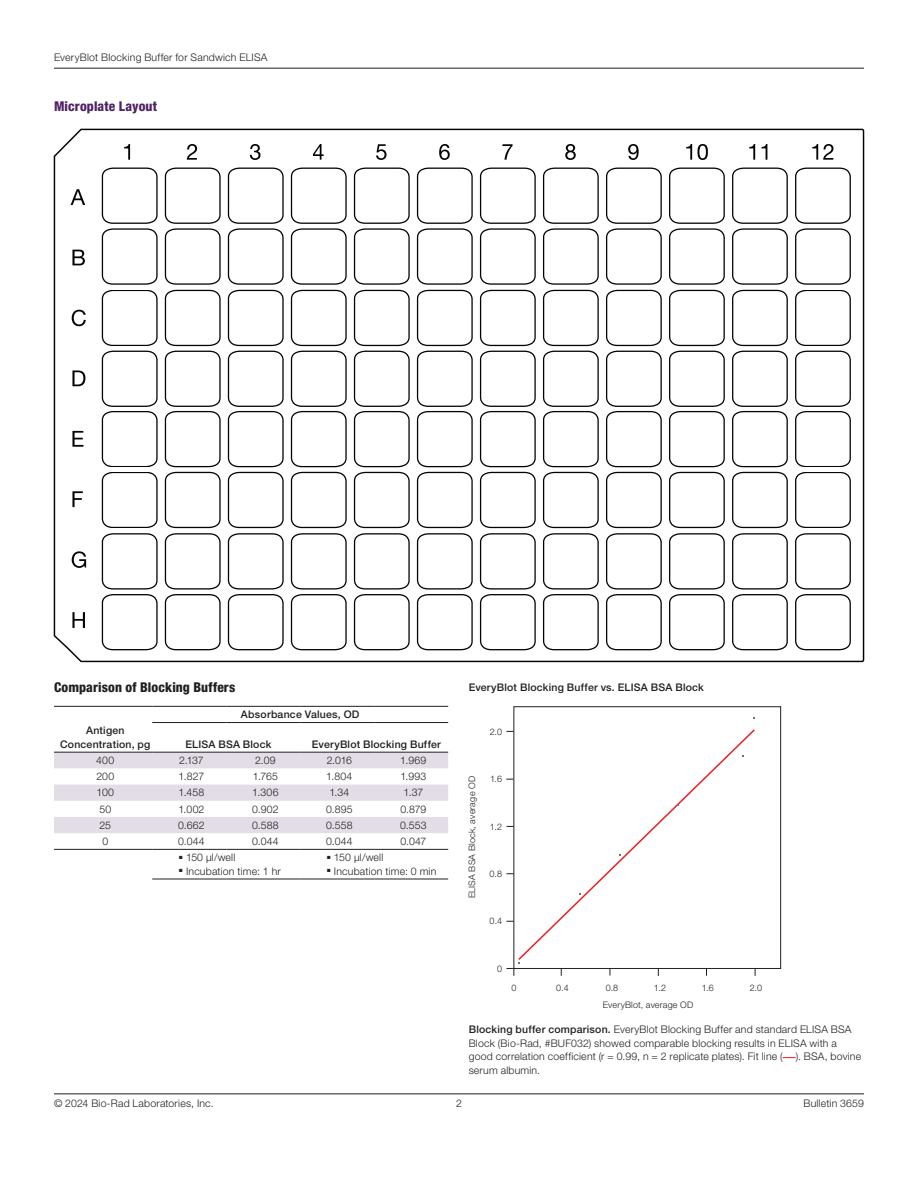
<style>
.page{position:relative;width:918px;height:1188px;background:#fff}
.page>*{position:absolute;margin:0;border:0;box-sizing:border-box;transform-origin:0 0}
.t1{font:800 condensed 13.5px "Helvetica Neue LT Std";letter-spacing:.01em;color:#231f20}
.t2{font:800 condensed 13.5px "Helvetica Neue LT Std";letter-spacing:.01em;color:#4e2264}
.t3{font:300 10.5px/13.5px "Helvetica Neue LT Std";letter-spacing:.02em;color:#231f20}
.t4{font:500 10.5px/13.5px "Helvetica Neue LT Std";letter-spacing:.02em;color:#231f20;text-align:center}
.t5{font:300 9px "Helvetica Neue LT Std";letter-spacing:.02em;color:#231f20}
.s1{font-weight:500}
</style>
<div class="page">
<hr style="left:54px;top:1094px;width:810px;height:1px;background:#231f20">
<hr style="left:54px;top:68px;width:810px;height:1px;background:#231f20">
<svg style="left:53px;top:128px;width:812px;height:535px"></svg>
<svg style="left:124px;top:144px;width:6px;height:16px"></svg>
<svg style="left:187px;top:144px;width:10px;height:16px"></svg>
<svg style="left:250px;top:144px;width:10px;height:16px"></svg>
<svg style="left:313px;top:144px;width:11px;height:16px"></svg>
<svg style="left:376px;top:144px;width:11px;height:16px"></svg>
<svg style="left:439px;top:144px;width:11px;height:16px"></svg>
<svg style="left:502px;top:144px;width:11px;height:16px"></svg>
<svg style="left:565px;top:144px;width:11px;height:16px"></svg>
<svg style="left:628px;top:144px;width:11px;height:16px"></svg>
<svg style="left:686px;top:144px;width:22px;height:16px"></svg>
<svg style="left:749px;top:144px;width:6px;height:16px"></svg>
<svg style="left:762px;top:144px;width:5px;height:16px"></svg>
<svg style="left:812px;top:144px;width:22px;height:16px"></svg>
<svg style="left:71px;top:189px;width:14px;height:16px"></svg>
<svg style="left:72px;top:250px;width:13px;height:15px"></svg>
<svg style="left:72px;top:310px;width:14px;height:16px"></svg>
<svg style="left:72px;top:370px;width:13px;height:16px"></svg>
<svg style="left:72px;top:431px;width:11px;height:16px"></svg>
<svg style="left:72px;top:491px;width:11px;height:16px"></svg>
<svg style="left:72px;top:551px;width:14px;height:17px"></svg>
<svg style="left:72px;top:612px;width:13px;height:16px"></svg>
<svg style="left:795px;top:168px;width:56px;height:116px"></svg>
<svg style="left:102px;top:168px;width:55px;height:116px"></svg>
<svg style="left:795px;top:290px;width:56px;height:238px"></svg>
<svg style="left:102px;top:290px;width:55px;height:238px"></svg>
<svg style="left:795px;top:534px;width:56px;height:116px"></svg>
<svg style="left:732px;top:168px;width:56px;height:482px"></svg>
<svg style="left:669px;top:168px;width:56px;height:482px"></svg>
<svg style="left:606px;top:168px;width:56px;height:482px"></svg>
<svg style="left:543px;top:168px;width:56px;height:482px"></svg>
<svg style="left:480px;top:168px;width:56px;height:482px"></svg>
<svg style="left:417px;top:168px;width:56px;height:482px"></svg>
<svg style="left:354px;top:168px;width:56px;height:482px"></svg>
<svg style="left:291px;top:168px;width:56px;height:482px"></svg>
<svg style="left:228px;top:168px;width:56px;height:482px"></svg>
<svg style="left:165px;top:168px;width:56px;height:482px"></svg>
<svg style="left:102px;top:534px;width:55px;height:116px"></svg>
<div style="left:514px;top:707px;width:267px;height:262px;border:1px solid #231f20"></div>
<svg style="left:518px;top:729px;width:237px;height:231px"></svg>
<svg style="left:783px;top:1057px;width:13px;height:1px"></svg>
<svg style="left:54px;top:753px;width:394px;height:80px"></svg>
<hr style="left:54px;top:849px;width:98px;height:1px;background:#231f20">
<hr style="left:152px;top:722px;width:74px;height:1px;background:#231f20">
<hr style="left:226px;top:722px;width:74px;height:1px;background:#231f20">
<hr style="left:300px;top:722px;width:74px;height:1px;background:#231f20">
<hr style="left:374px;top:722px;width:74px;height:1px;background:#231f20">
<hr style="left:54px;top:706px;width:98px;height:1px;background:#231f20">
<hr style="left:152px;top:706px;width:74px;height:1px;background:#231f20">
<hr style="left:226px;top:706px;width:74px;height:1px;background:#231f20">
<hr style="left:300px;top:706px;width:74px;height:1px;background:#231f20">
<hr style="left:374px;top:706px;width:74px;height:1px;background:#231f20">
<hr style="left:54px;top:752px;width:98px;height:1px;background:#231f20">
<hr style="left:152px;top:752px;width:74px;height:1px;background:#231f20">
<hr style="left:226px;top:752px;width:74px;height:1px;background:#231f20">
<hr style="left:300px;top:752px;width:74px;height:1px;background:#231f20">
<hr style="left:374px;top:752px;width:74px;height:1px;background:#231f20">
<hr style="left:152px;top:849px;width:74px;height:1px;background:#231f20">
<hr style="left:226px;top:849px;width:74px;height:1px;background:#231f20">
<hr style="left:300px;top:849px;width:74px;height:1px;background:#231f20">
<hr style="left:374px;top:849px;width:74px;height:1px;background:#231f20">
<hr style="left:152px;top:879px;width:74px;height:1px;background:#231f20">
<hr style="left:226px;top:879px;width:74px;height:1px;background:#231f20">
<hr style="left:300px;top:879px;width:74px;height:1px;background:#231f20">
<hr style="left:374px;top:879px;width:74px;height:1px;background:#231f20">
<svg style="left:507px;top:962px;width:13px;height:14px"></svg>
<p class="t3" style="left:54px;top:51px;width:215px">EveryBlot Blocking Buffer for Sandwich ELISA</p>
<p class="t2" style="left:54px;top:98px;width:105px">Microplate Layout</p>
<p class="t1" style="left:54px;top:679px;width:183px">Comparison of Blocking Buffers</p>
<p class="t4" style="left:60px;top:724px;width:92px">Antigen<br>Concentration, pg</p>
<p class="t4" style="left:241px;top:708px;width:120px">Absorbance Values, OD</p>
<p class="t4" style="left:185px;top:737px;width:88px">ELISA BSA Block</p>
<p class="t4" style="left:312px;top:737px;width:131px">EveryBlot Blocking Buffer</p>
<p class="t3" style="left:96px;top:753px;width:20px">400</p>
<p class="t3" style="left:179px;top:753px;width:26px">2.137</p>
<p class="t3" style="left:255px;top:753px;width:22px">2.09</p>
<p class="t3" style="left:327px;top:753px;width:27px">2.016</p>
<p class="t3" style="left:400px;top:753px;width:28px">1.969</p>
<p class="t3" style="left:96px;top:769px;width:19px">200</p>
<p class="t3" style="left:179px;top:769px;width:27px">1.827</p>
<p class="t3" style="left:253px;top:769px;width:27px">1.765</p>
<p class="t3" style="left:326px;top:769px;width:28px">1.804</p>
<p class="t3" style="left:400px;top:769px;width:28px">1.993</p>
<p class="t3" style="left:97px;top:786px;width:19px">100</p>
<p class="t3" style="left:178px;top:786px;width:27px">1.458</p>
<p class="t3" style="left:252px;top:786px;width:28px">1.306</p>
<p class="t3" style="left:329px;top:786px;width:22px">1.34</p>
<p class="t3" style="left:403px;top:786px;width:21px">1.37</p>
<p class="t3" style="left:99px;top:802px;width:13px">50</p>
<p class="t3" style="left:178px;top:802px;width:28px">1.002</p>
<p class="t3" style="left:252px;top:802px;width:28px">0.902</p>
<p class="t3" style="left:326px;top:802px;width:28px">0.895</p>
<p class="t3" style="left:400px;top:802px;width:28px">0.879</p>
<p class="t3" style="left:100px;top:818px;width:13px">25</p>
<p class="t3" style="left:178px;top:818px;width:28px">0.662</p>
<p class="t3" style="left:252px;top:818px;width:28px">0.588</p>
<p class="t3" style="left:326px;top:818px;width:28px">0.558</p>
<p class="t3" style="left:400px;top:818px;width:28px">0.553</p>
<p class="t3" style="left:102px;top:834px;width:7px">0</p>
<p class="t3" style="left:178px;top:834px;width:28px">0.044</p>
<p class="t3" style="left:252px;top:834px;width:28px">0.044</p>
<p class="t3" style="left:326px;top:834px;width:28px">0.044</p>
<p class="t3" style="left:400px;top:834px;width:27px">0.047</p>
<p class="t3" style="left:179px;top:850px;width:58px">■ 150 µl/well</p>
<p class="t3" style="left:179px;top:864px;width:103px">■ Incubation time: 1 hr</p>
<p class="t3" style="left:327px;top:850px;width:58px">■ 150 µl/well</p>
<p class="t3" style="left:327px;top:864px;width:111px">■ Incubation time: 0 min</p>
<p class="t4" style="left:469px;top:681px;width:237px">EveryBlot Blocking Buffer vs. ELISA BSA Block</p>
<p class="t5" style="left:490px;top:726px;width:14px">2.0</p>
<p class="t5" style="left:466px;top:898px;width:123px;rotate:-90deg">ELISA BSA Block, average OD</p>
<p class="t5" style="left:490px;top:774px;width:14px">1.6</p>
<p class="t5" style="left:490px;top:821px;width:14px">1.2</p>
<p class="t5" style="left:490px;top:868px;width:14px">0.8</p>
<p class="t5" style="left:490px;top:916px;width:14px">0.4</p>
<p class="t5" style="left:497px;top:963px;width:7px">0</p>
<p class="t5" style="left:511px;top:982px;width:7px">0</p>
<p class="t5" style="left:556px;top:982px;width:14px">0.4</p>
<p class="t5" style="left:606px;top:982px;width:14px">0.8</p>
<p class="t5" style="left:654px;top:982px;width:14px">1.2</p>
<p class="t5" style="left:702px;top:982px;width:14px">1.6</p>
<p class="t5" style="left:750px;top:982px;width:14px">2.0</p>
<p class="t3" style="left:469px;top:1023px;width:394px"><span class="s1">Blocking buffer comparison.</span> EveryBlot Blocking Buffer and standard ELISA BSA Block (Bio-Rad, #BUF032) showed comparable blocking results in ELISA with a good correlation coefficient (r = 0.99, n = 2 replicate plates). Fit line ( ). BSA, bovine serum albumin.</p>
<p class="t5" style="left:603px;top:999px;width:92px">EveryBlot, average OD</p>
<p class="t3" style="left:54px;top:1096px;width:161px">© 2024 Bio-Rad Laboratories, Inc.</p>
<p class="t3" style="left:456px;top:1096px;width:7px">2</p>
<p class="t3" style="left:803px;top:1096px;width:62px">Bulletin 3659</p>
</div>
